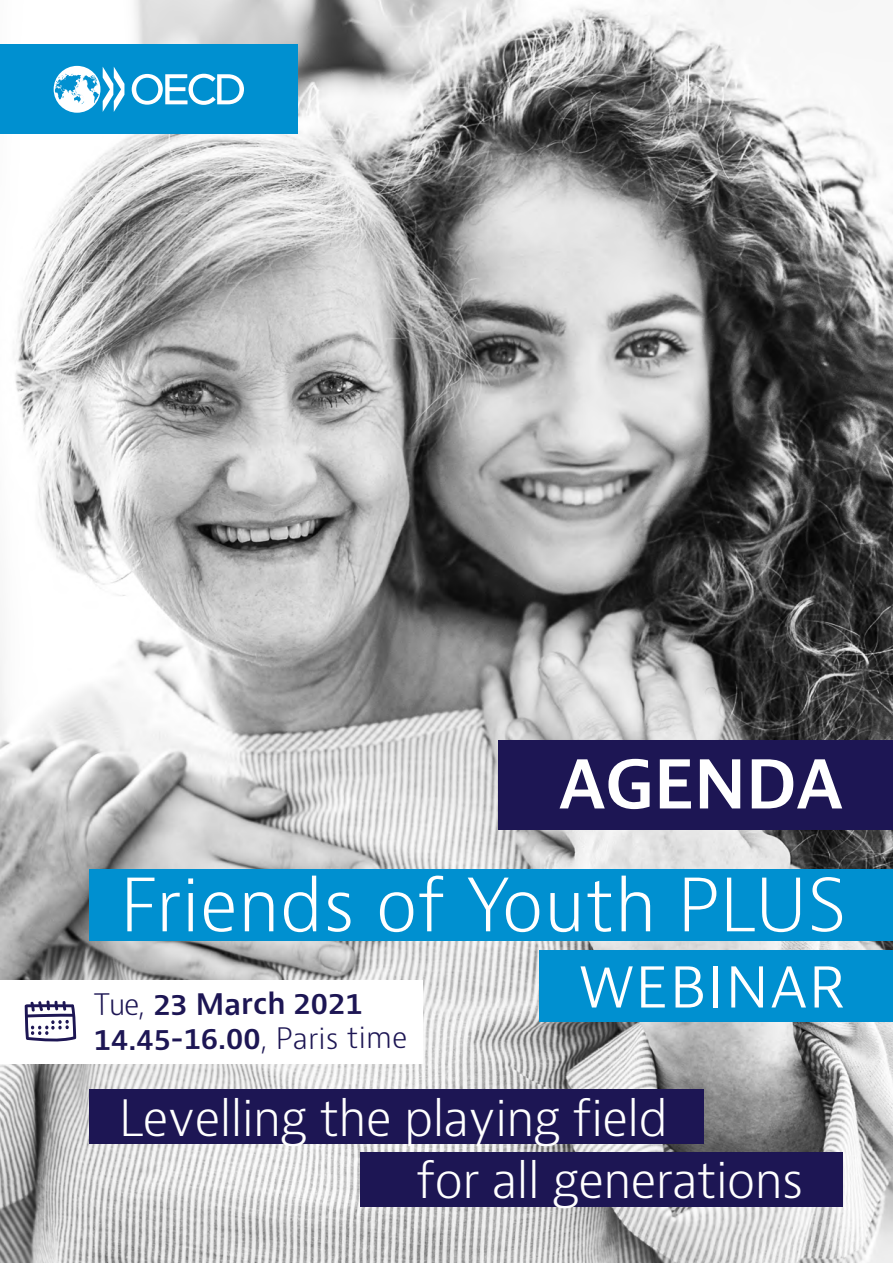
<style>
.page{position:relative;width:893px;height:1263px;background:#fff}
.page>*{position:absolute;margin:0;border:0;box-sizing:border-box;transform-origin:0 0}
.t1{font:300 71.4px "Bernini Sans";color:#fff}
.t2{font:600 71.4px "Bernini Sans";color:#fff}
.t3{font:300 48.75px "Bernini Sans";letter-spacing:-.025em;color:#fff}
.t4{font:600 28.8px/35.1px "Bernini Sans";letter-spacing:-.01em;color:#1d1654}
.s1{font-weight:300}
</style>
<div class="page">
<img style="left:0;top:0;width:893px;height:1262px">
<div style="left:89px;top:1089px;width:614px;height:55px;background:#1d1654"></div>
<div style="left:361px;top:1152px;width:482px;height:55px;background:#1d1654"></div>
<div style="left:89px;top:869px;width:804px;height:72px;background:#0090d0"></div>
<div style="left:539px;top:950px;width:354px;height:72px;background:#0090d0"></div>
<div style="left:499px;top:740px;width:394px;height:89px;background:#1d1654"></div>
<div style="left:0;top:45px;width:298px;height:89px;background:#0090d0"></div>
<svg style="left:132px;top:74px;width:112px;height:31px"></svg>
<svg style="left:54px;top:66px;width:70px;height:47px"></svg>
<div style="left:0;top:980px;width:423px;height:84px;background:#fff"></div>
<svg style="left:25px;top:1000px;width:51px;height:42px"></svg>
<h1 class="t2" style="left:558px;top:736px;width:287px">AGENDA</h1>
<h1 class="t1" style="left:120px;top:858px;width:728px">Friends of Youth PLUS</h1>
<p class="t4" style="left:94px;top:987px;width:315px"><span class="s1">Tue,</span> 23 March 2021<br>14.45-16.00<span class="s1">, Paris time</span></p>
<h1 class="t1" style="left:578px;top:934px;width:270px">WEBINAR</h1>
<p class="t3" style="left:119px;top:1086px;width:551px">Levelling the playing field</p>
<p class="t3" style="left:416px;top:1148px;width:389px">for all generations</p>
</div>
